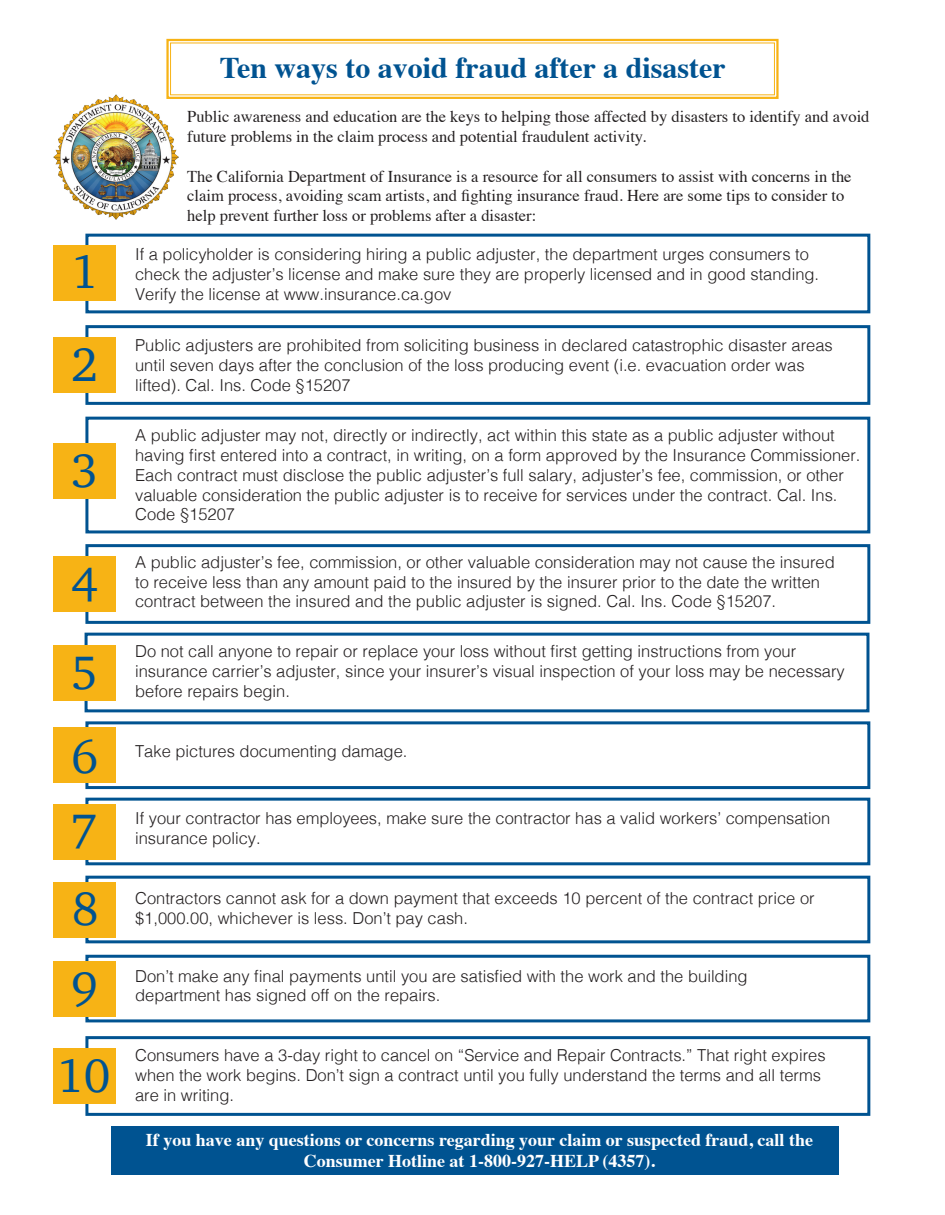
<style>
.page{position:relative;width:945px;height:1215px;background:#fff}
.page>*{position:absolute;margin:0;border:0;box-sizing:border-box;transform-origin:0 0}
.t1{font:48px "Charter";color:#005391}
.t2{font:700 30px "Times";color:#005391}
.t3{font:700 18px/21.6px "Times";color:#fff;text-align:center}
.t4{font:300 16.5px/19.8px "Helvetica";color:#231f20}
.t5{font:16.5px/19.8px "Times";color:#231f20}
</style>
<div class="page">
<svg style="left:166px;top:38px;width:613px;height:61px"></svg>
<div style="left:85px;top:876px;width:785px;height:67px;border:3px solid #005391"></div>
<div style="left:85px;top:955px;width:785px;height:67px;border:3px solid #005391"></div>
<div style="left:85px;top:234px;width:785px;height:79px;border:3px solid #005391"></div>
<div style="left:54px;top:246px;width:62px;height:55px;background:#f7b315"></div>
<div style="left:85px;top:325px;width:785px;height:80px;border:3px solid #005391"></div>
<div style="left:85px;top:417px;width:785px;height:116px;border:3px solid #005391"></div>
<div style="left:85px;top:544px;width:785px;height:80px;border:3px solid #005391"></div>
<div style="left:85px;top:633px;width:784px;height:79px;border:3px solid #005391"></div>
<div style="left:85px;top:798px;width:785px;height:67px;border:3px solid #005391"></div>
<div style="left:85px;top:1036px;width:785px;height:80px;border:3px solid #005391"></div>
<div style="left:54px;top:337px;width:62px;height:56px;background:#f7b315"></div>
<div style="left:54px;top:443px;width:62px;height:56px;background:#f7b315"></div>
<div style="left:54px;top:556px;width:62px;height:56px;background:#f7b315"></div>
<div style="left:54px;top:645px;width:62px;height:55px;background:#f7b315"></div>
<div style="left:54px;top:804px;width:62px;height:55px;background:#f7b315"></div>
<div style="left:54px;top:882px;width:62px;height:55px;background:#f7b315"></div>
<div style="left:54px;top:961px;width:62px;height:56px;background:#f7b315"></div>
<div style="left:54px;top:1048px;width:62px;height:56px;background:#f7b315"></div>
<div style="left:85px;top:721px;width:785px;height:68px;border:3px solid #005391"></div>
<div style="left:54px;top:727px;width:62px;height:56px;background:#f7b315"></div>
<img style="left:53px;top:94px;width:125px;height:126px">
<div style="left:112px;top:1126px;width:727px;height:49px;background:#005391"></div>
<h1 class="t2" style="left:220px;top:39px;width:507px">Ten ways to avoid fraud after a disaster</h1>
<p class="t5" style="left:187px;top:105px;width:684px">Public awareness and education are the keys to helping those affected by disasters to identify and avoid future problems in the claim process and potential fraudulent activity.</p>
<p class="t5" style="left:187px;top:165px;width:666px">The California Department of Insurance is a resource for all consumers to assist with concerns in the claim process, avoiding scam artists, and fighting insurance fraud. Here are some tips to consider to help prevent further loss or problems after a disaster:</p>
<p class="t1" style="left:71px;top:230px;width:28px">1</p>
<p class="t4" style="left:135px;top:244px;width:686px">If a policyholder is considering hiring a public adjuster, the department urges consumers to check the adjuster’s license and make sure they are properly licensed and in good standing.<br>Verify the license at www.insurance.ca.gov</p>
<p class="t1" style="left:71px;top:323px;width:28px">2</p>
<p class="t1" style="left:71px;top:430px;width:28px">3</p>
<p class="t1" style="left:71px;top:542px;width:28px">4</p>
<p class="t1" style="left:71px;top:631px;width:28px">5</p>
<p class="t1" style="left:71px;top:715px;width:28px">6</p>
<p class="t1" style="left:70px;top:789px;width:28px">7</p>
<p class="t1" style="left:72px;top:867px;width:28px">8</p>
<p class="t1" style="left:71px;top:947px;width:28px">9</p>
<p class="t1" style="left:57px;top:1034px;width:55px">10</p>
<p class="t4" style="left:135px;top:334px;width:699px">Public adjusters are prohibited from soliciting business in declared catastrophic disaster areas until seven days after the conclusion of the loss producing event (i.e. evacuation order was</p>
<p class="t4" style="left:135px;top:374px;width:217px">lifted). Cal. Ins. Code §15207</p>
<p class="t4" style="left:135px;top:424px;width:727px">A public adjuster may not, directly or indirectly, act within this state as a public adjuster without having first entered into a contract, in writing, on a form approved by the Insurance Commissioner.<br>Each contract must disclose the public adjuster’s full salary, adjuster’s fee, commission, or other valuable consideration the public adjuster is to receive for services under the contract. Cal. Ins.<br>Code §15207</p>
<p class="t4" style="left:135px;top:551px;width:701px">A public adjuster’s fee, commission, or other valuable consideration may not cause the insured to receive less than any amount paid to the insured by the insurer prior to the date the written contract between the insured and the public adjuster is signed. Cal. Ins. Code §15207.</p>
<p class="t4" style="left:135px;top:640px;width:711px">Do not call anyone to repair or replace your loss without first getting instructions from your insurance carrier’s adjuster, since your insurer’s visual inspection of your loss may be necessary before repairs begin.</p>
<p class="t4" style="left:135px;top:740px;width:274px">Take pictures documenting damage.</p>
<p class="t4" style="left:135px;top:807px;width:697px">If your contractor has employees, make sure the contractor has a valid workers’ compensation insurance policy.</p>
<p class="t4" style="left:135px;top:888px;width:681px">Contractors cannot ask for a down payment that exceeds 10 percent of the contract price or $1,000.00, whichever is less. Don’t pay cash.</p>
<p class="t4" style="left:135px;top:965px;width:614px">Don’t make any final payments until you are satisfied with the work and the building department has signed off on the repairs.</p>
<p class="t4" style="left:135px;top:1044px;width:692px">Consumers have a 3-day right to cancel on “Service and Repair Contracts.” That right expires when the work begins. Don’t sign a contract until you fully understand the terms and all terms are in writing.</p>
<p class="t3" style="left:146px;top:1127px;width:669px">If you have any questions or concerns regarding your claim or suspected fraud, call the<br>Consumer Hotline at 1-800-927-HELP (4357).</p>
</div>
